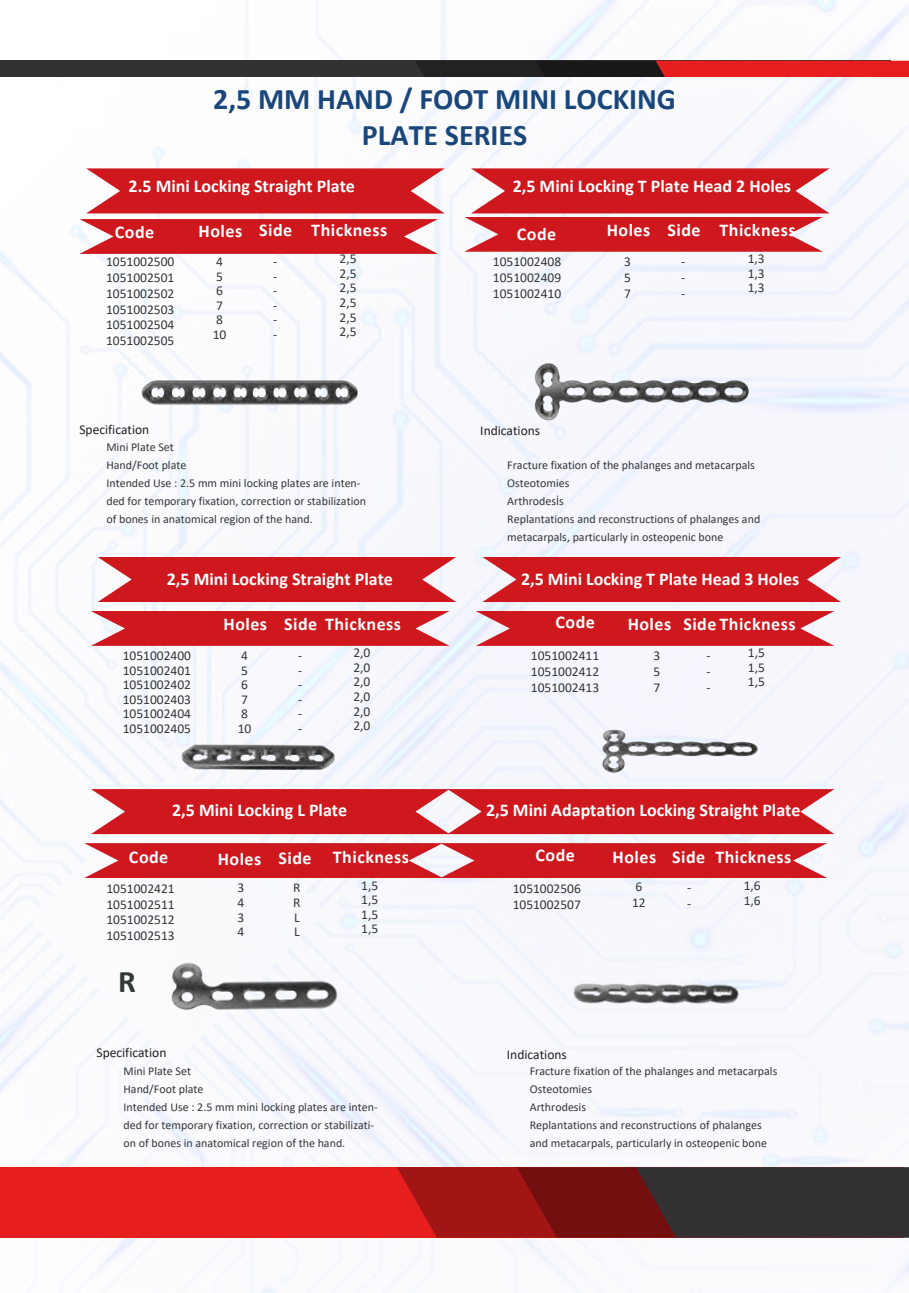
<style>
.page{position:relative;width:909px;height:1293px;background:#fff}
.page>*{position:absolute;margin:0;border:0;box-sizing:border-box;transform-origin:0 0}
.t1{font:700 31.5px "Calibri";color:#333738}
.t2{font:700 30px/36px "Calibri";color:#1a477b;text-align:center}
.t3{font:700 18px "Calibri";color:#fff}
.t4{font:700 18px "Calibri";letter-spacing:.025em;color:#fff}
.t5{font:13.5px/14.7px "Calibri";color:#333738;text-align:justify}
.t6{font:13.5px "Calibri";color:#231f20}
.t7{font:12px/18px "Calibri";color:#333738}
</style>
<div class="page">
<img style="left:0;top:0;width:909px;height:1293px">
<div style="left:0;top:1167px;width:903px;height:70px;background:#e61e1e"></div>
<svg style="left:397px;top:1167px;width:512px;height:70px;background:#642122"></svg>
<div style="left:0;top:61px;width:891px;height:16px;background:#333132"></div>
<svg style="left:416px;top:61px;width:493px;height:16px"></svg>
<svg style="left:79px;top:219px;width:359px;height:35px;background:#d22e34"></svg>
<svg style="left:86px;top:168px;width:359px;height:45px;background:#d22f35"></svg>
<svg style="left:464px;top:168px;width:366px;height:84px;background:#d43a40"></svg>
<svg style="left:91px;top:611px;width:359px;height:35px;background:#d12e34"></svg>
<svg style="left:98px;top:557px;width:358px;height:45px;background:#d12c32"></svg>
<svg style="left:476px;top:611px;width:358px;height:35px;background:#d12d33"></svg>
<svg style="left:482px;top:557px;width:359px;height:45px;background:#d12d33"></svg>
<img style="left:525px;top:354px;width:228px;height:72px">
<img style="left:133px;top:372px;width:224px;height:45px">
<svg style="left:84px;top:843px;width:743px;height:35px;background:#d12c32"></svg>
<svg style="left:91px;top:789px;width:743px;height:45px;background:#d12c32"></svg>
<img style="left:176px;top:736px;width:163px;height:41px">
<img style="left:598px;top:725px;width:163px;height:52px">
<img style="left:161px;top:953px;width:178px;height:74px">
<img style="left:547px;top:960px;width:223px;height:72px">
<h2 class="t2" style="left:213px;top:84px;width:464px">2,5 MM HAND / FOOT MINI LOCKING<br>PLATE SERIES</h2>
<h3 class="t3" style="left:129px;top:179px;width:228px">2.5 Mini Locking Straight Plate</h3>
<h3 class="t3" style="left:115px;top:224px;width:41px">Code</h3>
<h3 class="t4" style="left:199px;top:223px;width:190px">Holes Side Thickness</h3>
<p class="t5" style="left:340px;top:252px;width:19px">2,5<br>2,5<br>2,5<br>2,5<br>2,5<br>2,5</p>
<h3 class="t3" style="left:513px;top:179px;width:280px">2,5 Mini Locking T Plate Head 2 Holes</h3>
<h3 class="t3" style="left:517px;top:227px;width:41px">Code</h3>
<h3 class="t4" style="left:607px;top:223px;width:190px">Holes Side Thickness</h3>
<p class="t5" style="left:748px;top:252px;width:19px">1,3<br>1,3<br>1,3</p>
<p class="t5" style="left:106px;top:255px;width:70px;line-height:15.8px">1051002500<br>1051002501<br>1051002502<br>1051002503<br>1051002504<br>1051002505</p>
<p class="t5" style="left:213px;top:255px;width:15px;text-align:left">4<br>5<br>6<br>7<br>8<br>10</p>
<p class="t5" style="left:273px;top:255px;width:6px">- - - - - -</p>
<p class="t5" style="left:493px;top:255px;width:70px;line-height:15.8px">1051002408<br>1051002409<br>1051002410</p>
<p class="t5" style="left:624px;top:255px;width:8px;line-height:15.8px">3<br>5<br>7</p>
<p class="t5" style="left:681px;top:255px;width:6px;line-height:15.8px">- - -</p>
<p class="t6" style="left:79px;top:423px;width:71px">Specification</p>
<p class="t7" style="left:106px;top:439px;width:261px">Mini Plate Set<br>Hand/Foot plate<br>Intended Use : 2.5 mm mini locking plates are inten&shy;ded for temporary fixation, correction or stabilization of bones in anatomical region of the hand.</p>
<p class="t6" style="left:480px;top:424px;width:61px">Indications</p>
<p class="t7" style="left:507px;top:457px;width:255px">Fracture fixation of the phalanges and metacarpals Osteotomies<br>Arthrodesİs<br>Replantations and reconstructions of phalanges and metacarpals, particularly in osteopenic bone</p>
<h3 class="t3" style="left:167px;top:571px;width:228px">2,5 Mini Locking Straight Plate</h3>
<h3 class="t4" style="left:224px;top:616px;width:179px">Holes Side Thickness</h3>
<p class="t5" style="left:353px;top:646px;width:19px">2,0<br>2,0<br>2,0<br>2,0<br>2,0<br>2,0</p>
<h3 class="t3" style="left:521px;top:571px;width:280px">2,5 Mini Locking T Plate Head 3 Holes</h3>
<h3 class="t3" style="left:556px;top:614px;width:41px">Code</h3>
<h3 class="t4" style="left:628px;top:616px;width:169px">Holes Side Thickness</h3>
<p class="t5" style="left:748px;top:646px;width:19px">1,5<br>1,5<br>1,5</p>
<p class="t5" style="left:123px;top:649px;width:70px">1051002400<br>1051002401<br>1051002402<br>1051002403<br>1051002404<br>1051002405</p>
<p class="t5" style="left:238px;top:649px;width:15px;text-align:left">4<br>5<br>6<br>7<br>8<br>10</p>
<p class="t5" style="left:298px;top:649px;width:6px">- - - - - -</p>
<p class="t5" style="left:531px;top:649px;width:70px;line-height:15.8px">1051002411<br>1051002412<br>1051002413</p>
<p class="t5" style="left:653px;top:649px;width:8px;line-height:15.8px">3<br>5<br>7</p>
<p class="t5" style="left:707px;top:649px;width:6px;line-height:15.8px">- - -</p>
<h3 class="t3" style="left:172px;top:803px;width:177px">2,5 Mini Locking L Plate</h3>
<h3 class="t3" style="left:129px;top:849px;width:41px">Code</h3>
<h3 class="t4" style="left:218px;top:849px;width:193px">Holes Side Thickness</h3>
<p class="t5" style="left:361px;top:879px;width:19px">1,5<br>1,5<br>1,5<br>1,5</p>
<p class="t5" style="left:106px;top:881px;width:70px;line-height:15.8px">1051002421<br>1051002511<br>1051002512<br>1051002513</p>
<p class="t5" style="left:238px;top:881px;width:8px">3<br>4<br>3<br>4</p>
<p class="t5" style="left:293px;top:881px;width:9px">R R L L</p>
<h1 class="t1" style="left:118px;top:968px;width:19px">R</h1>
<p class="t6" style="left:96px;top:1046px;width:71px">Specification</p>
<h3 class="t3" style="left:486px;top:802px;width:316px">2,5 Mini Adaptation Locking Straight Plate</h3>
<h3 class="t3" style="left:536px;top:847px;width:41px">Code</h3>
<h3 class="t4" style="left:613px;top:850px;width:180px">Holes Side Thickness</h3>
<p class="t5" style="left:744px;top:879px;width:19px">1,6<br>1,6</p>
<p class="t5" style="left:513px;top:881px;width:70px;line-height:15.8px">1051002506<br>1051002507</p>
<p class="t5" style="left:632px;top:880px;width:15px;line-height:15.8px">6<br>12</p>
<p class="t5" style="left:687px;top:881px;width:6px;line-height:15.8px">- -</p>
<p class="t6" style="left:507px;top:1048px;width:61px">Indications</p>
<p class="t7" style="left:123px;top:1063px;width:256px">Mini Plate Set<br>Hand/Foot plate<br>Intended Use : 2.5 mm mini locking plates are inten&shy;ded for temporary fixation, correction or stabilizati&shy;on of bones in anatomical region of the hand.</p>
<p class="t7" style="left:530px;top:1062px;width:249px">Fracture fixation of the phalanges and metacarpals Osteotomies<br>Arthrodesis<br>Replantations and reconstructions of phalanges and metacarpals, particularly in osteopenic bone</p>
</div>
